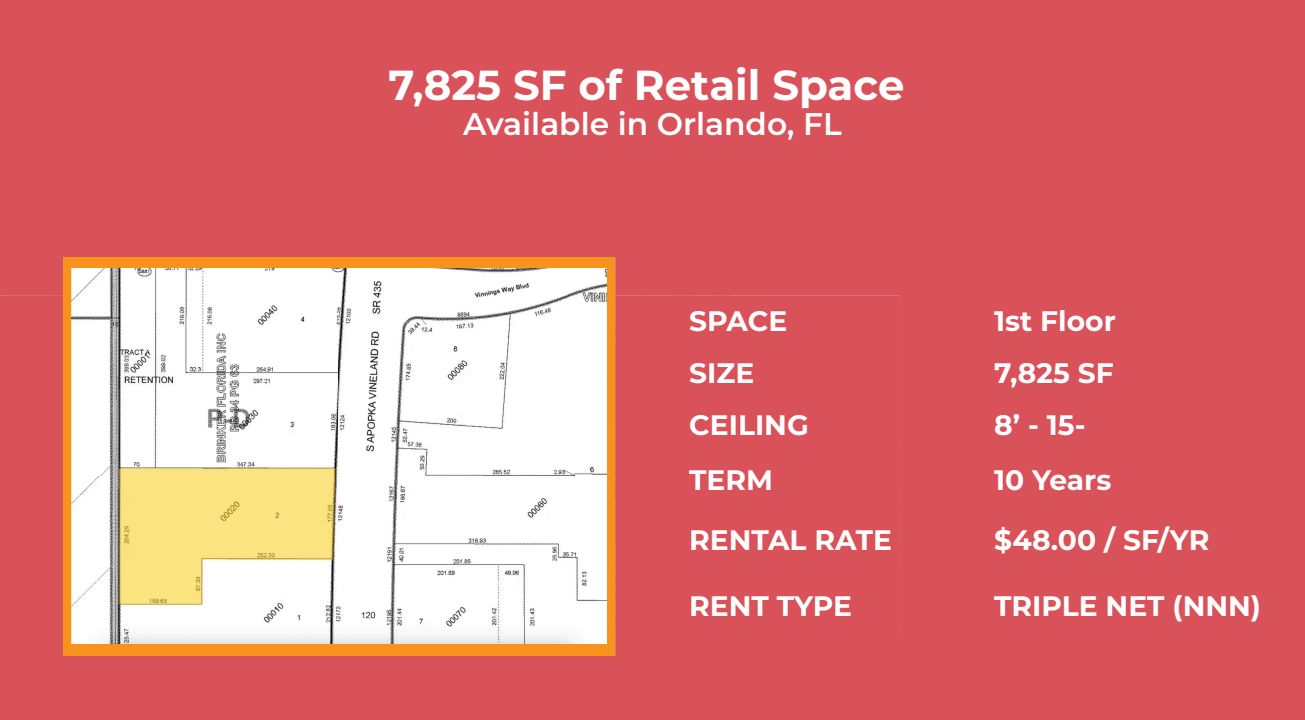
<style>
.page{position:relative;width:1305px;height:720px;background:#fff}
.page>*{position:absolute;margin:0;border:0;box-sizing:border-box;transform-origin:0 0}
.t1{font:700 41.88px "Montserrat";color:#fff}
.t2{font:600 31.25px "Montserrat";color:#fff}
.t3{font:700 28.12px "Montserrat";color:#fff}
</style>
<div class="page">
<hr style="left:1304px;top:0;width:1px;height:720px;background:#d95159">
<div style="left:0;top:0;width:899px;height:296px;background:#d95159"></div>
<div style="left:899px;top:0;width:405px;height:635px;background:#d95159"></div>
<div style="left:0;top:296px;width:89px;height:424px;background:#d95159"></div>
<div style="left:585px;top:296px;width:315px;height:424px;background:#d95159"></div>
<div style="left:89px;top:656px;width:496px;height:64px;background:#d95159"></div>
<div style="left:899px;top:635px;width:405px;height:85px;background:#d95159"></div>
<div style="left:63px;top:258px;width:552px;height:398px;background:#f7931d"></div>
<img style="left:72px;top:268px;width:535px;height:376px">
<h1 class="t1" style="left:389px;top:57px;width:518px">7,825 SF of Retail Space</h1>
<p class="t2" style="left:463px;top:103px;width:380px">Available in Orlando, FL</p>
<p class="t3" style="left:689px;top:302px;width:100px">SPACE</p>
<p class="t3" style="left:994px;top:302px;width:123px">1st Floor</p>
<p class="t3" style="left:689px;top:354px;width:66px">SIZE</p>
<p class="t3" style="left:994px;top:354px;width:121px">7,825 SF</p>
<p class="t3" style="left:689px;top:406px;width:121px">CEILING</p>
<p class="t3" style="left:994px;top:406px;width:93px">8’ - 15-</p>
<p class="t3" style="left:689px;top:461px;width:85px">TERM</p>
<p class="t3" style="left:994px;top:461px;width:119px">10 Years</p>
<p class="t3" style="left:689px;top:521px;width:204px">RENTAL RATE</p>
<p class="t3" style="left:994px;top:521px;width:217px">$48.00 / SF/YR</p>
<p class="t3" style="left:689px;top:587px;width:164px">RENT TYPE</p>
<p class="t3" style="left:994px;top:587px;width:268px">TRIPLE NET (NNN)</p>
</div>
